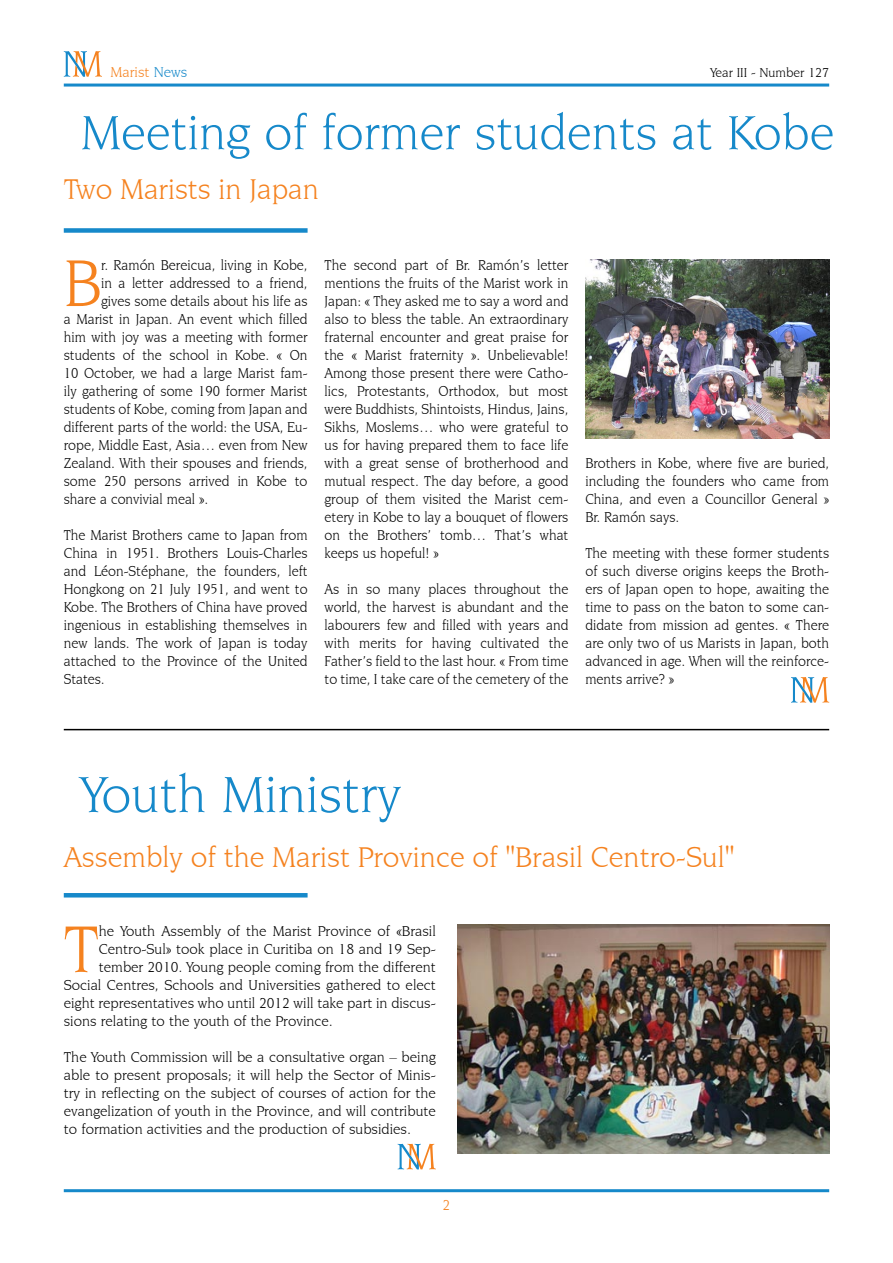
<style>
.page{position:relative;width:893px;height:1263px;background:#fff}
.page>*{position:absolute;margin:0;border:0;box-sizing:border-box;transform-origin:0 0}
.t1{font:70.05px "Novarese IT Cby BT";color:#f5821f;scale:.95 1}
.t2{font:70.05px "Novarese IT Cby BT";color:#f5821f}
.t3{font:54px "Novarese IT Cby BT";color:#1689ca}
.t4{font:51px "Novarese IT Cby BT";color:#1689ca}
.t5{font:30px "Novarese IT Cby BT";color:#f5821f}
.t6{font:15px/18px "Novarese IT Cby BT";color:#000;text-align:justify;scale:.95 1}
.t7{font:15px/18px "Novarese IT Cby BT";color:#000;text-align:justify}
.t8{font:15px "Novarese IT Cby BT";color:#f5821f}
.t9{font:13.5px "Novarese IT Cby BT";color:#000}
.s1{color:#1689ca}
</style>
<div class="page">
<hr style="left:64px;top:84px;width:765px;height:3px;background:#1689ca">
<hr style="left:64px;top:1189px;width:765px;height:3px;background:#1689ca">
<div style="left:64px;top:228px;width:244px;height:5px;background:#1689ca"></div>
<svg style="left:64px;top:51px;width:38px;height:26px"></svg>
<img style="left:585px;top:259px;width:244px;height:180px">
<svg style="left:791px;top:677px;width:38px;height:26px"></svg>
<hr style="left:64px;top:893px;width:244px;height:4px;background:#1689ca">
<hr style="left:64px;top:729px;width:765px;height:1px;background:#000">
<img style="left:457px;top:924px;width:372px;height:229px">
<svg style="left:398px;top:1144px;width:38px;height:25px"></svg>
<p class="t8" style="left:111px;top:63px;width:78px">Marist <span class="s1">News</span></p>
<p class="t9" style="left:710px;top:64px;width:120px">Year III - Number 127</p>
<h3 class="t4" style="left:81px;top:102px;width:755px">Meeting of former students at Kobe</h3>
<h3 class="t5" style="left:64px;top:172px;width:257px">Two Marists in Japan</h3>
<h1 class="t1" style="left:64px;top:242px;width:41px">B</h1>
<p class="t6" style="left:101px;top:256px;width:219px">r. Ramón Bereicua, living in Kobe,</p>
<p class="t6" style="left:101px;top:274px;width:219px">in a letter addressed to a friend,</p>
<p class="t6" style="left:101px;top:292px;width:219px">gives some details about his life as</p>
<p class="t6" style="left:64px;top:310px;width:258px">a Marist in Japan. An event which filled</p>
<p class="t6" style="left:64px;top:328px;width:258px">him with joy was a meeting with former</p>
<p class="t6" style="left:64px;top:346px;width:258px">students of the school in Kobe. « On</p>
<p class="t6" style="left:64px;top:364px;width:258px">10 October, we had a large Marist fam-</p>
<p class="t6" style="left:64px;top:382px;width:258px">ily gathering of some 190 former Marist</p>
<p class="t6" style="left:64px;top:400px;width:258px">students of Kobe, coming from Japan and</p>
<p class="t6" style="left:64px;top:418px;width:258px">different parts of the world: the USA, Eu-</p>
<p class="t6" style="left:64px;top:436px;width:258px">rope, Middle East, Asia… even from New</p>
<p class="t6" style="left:64px;top:454px;width:258px">Zealand. With their spouses and friends,</p>
<p class="t6" style="left:64px;top:472px;width:258px">some 250 persons arrived in Kobe to</p>
<p class="t6" style="left:64px;top:490px;width:154px">share a convivial meal ».</p>
<p class="t6" style="left:64px;top:526px;width:258px">The Marist Brothers came to Japan from China in 1951. Brothers Louis-Charles and Léon-Stéphane, the founders, left Hongkong on 21 July 1951, and went to Kobe. The Brothers of China have proved ingenious in establishing themselves in new lands. The work of Japan is today attached to the Province of the United States.</p>
<p class="t6" style="left:325px;top:256px;width:258px">The second part of Br. Ramón’s letter mentions the fruits of the Marist work in Japan: « They asked me to say a word and also to bless the table. An extraordinary fraternal encounter and great praise for the « Marist fraternity ». Unbelievable!<br>Among those present there were Catho&shy;lics, Protestants, Orthodox, but most were Buddhists, Shintoists, Hindus, Jains, Sikhs, Moslems… who were grateful to us for having prepared them to face life with a great sense of brotherhood and mutual respect. The day before, a good group of them visited the Marist cem&shy;etery in Kobe to lay a bouquet of flowers on the Brothers’ tomb… That’s what keeps us hopeful! »</p>
<p class="t6" style="left:325px;top:580px;width:258px">As in so many places throughout the world, the harvest is abundant and the labourers few and filled with years and with merits for having cultivated the Father’s field to the last hour. « From time to time, I take care of the cemetery of the</p>
<p class="t6" style="left:585px;top:454px;width:258px">Brothers in Kobe, where five are buried, including the founders who came from China, and even a Councillor General » Br. Ramón says.</p>
<p class="t6" style="left:585px;top:544px;width:258px">The meeting with these former students of such diverse origins keeps the Broth&shy;ers of Japan open to hope, awaiting the time to pass on the baton to some can&shy;didate from mission ad gentes. « There are only two of us Marists in Japan, both advanced in age. When will the reinforce&shy;ments arrive? »</p>
<h2 class="t3" style="left:81px;top:762px;width:322px">Youth Ministry</h2>
<h3 class="t5" style="left:64px;top:840px;width:672px">Assembly of the Marist Province of "Brasil Centro-Sul"</h3>
<h1 class="t2" style="left:64px;top:908px;width:37px">T</h1>
<p class="t7" style="left:99px;top:922px;width:338px">he Youth Assembly of the Marist Province of «Brasil</p>
<p class="t7" style="left:99px;top:940px;width:338px">Centro-Sul» took place in Curitiba on 18 and 19 Sep-</p>
<p class="t7" style="left:99px;top:958px;width:338px">tember 2010. Young people coming from the different</p>
<p class="t7" style="left:64px;top:976px;width:374px">Social Centres, Schools and Universities gathered to elect</p>
<p class="t7" style="left:64px;top:994px;width:374px">eight representatives who until 2012 will take part in discus-</p>
<p class="t7" style="left:64px;top:1012px;width:271px">sions relating to the youth of the Province.</p>
<p class="t7" style="left:64px;top:1048px;width:374px">The Youth Commission will be a consultative organ – being able to present proposals; it will help the Sector of Minis&shy;try in reflecting on the subject of courses of action for the evangelization of youth in the Province, and will contribute to formation activities and the production of subsidies.</p>
</div>
